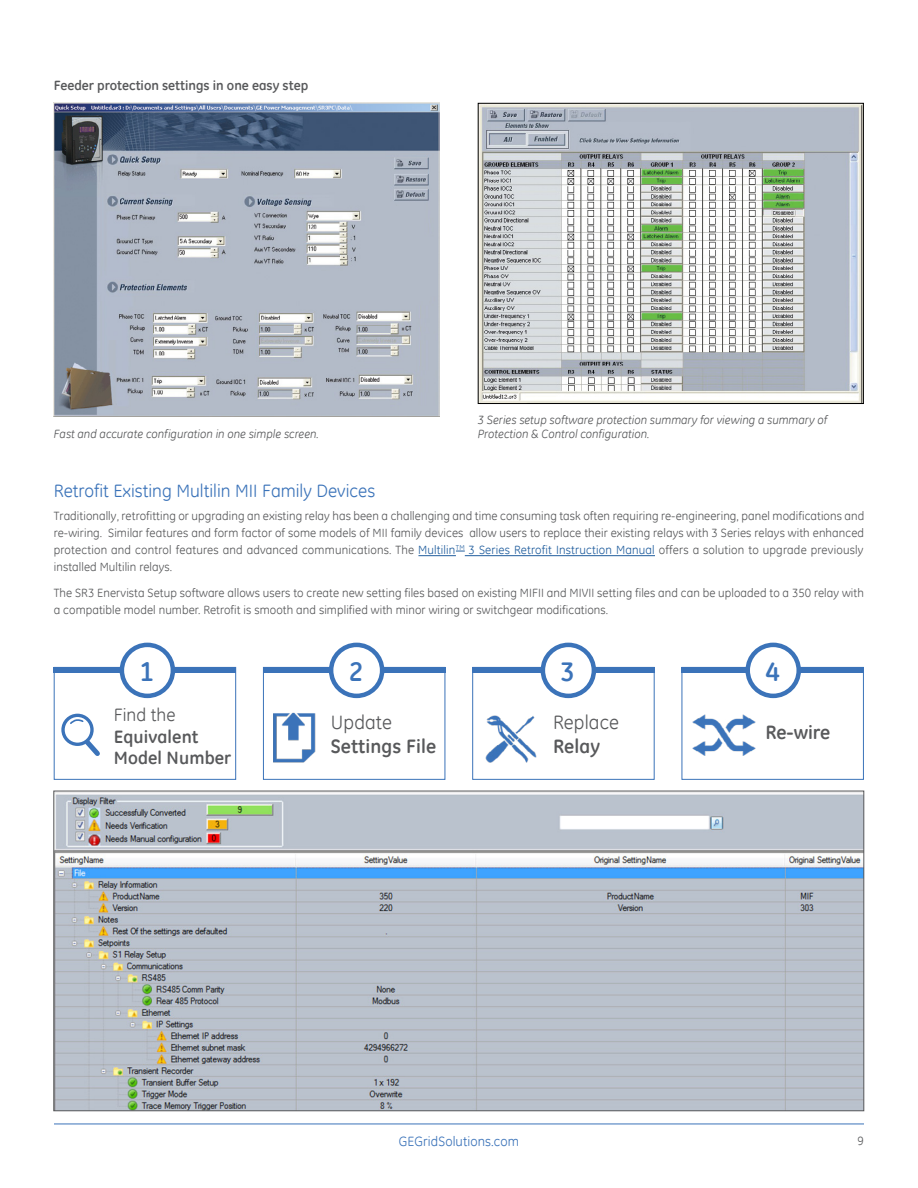
<style>
.page{position:relative;width:918px;height:1188px;background:#fff}
.page>*{position:absolute;margin:0;border:0;box-sizing:border-box;transform-origin:0 0}
.t1{font:700 27px "GE Inspira";color:#3b73b9}
.t2{font:700 19.5px "GE Inspira";letter-spacing:.005em;color:#58595b}
.t3{font:19.5px "GE Inspira";letter-spacing:.005em;color:#58595b}
.t4{font:18px "GE Inspira";color:#3b73b9}
.t5{font:700 18px/21.6px "GE Inspira";letter-spacing:.005em;color:#58595b}
.t6{font:18px "GE Inspira";letter-spacing:.005em;color:#58595b}
.t7{font:700 13.5px "GE Inspira";color:#58595b}
.t8{font:13.5px "GE Inspira";letter-spacing:.005em;color:#3b73b9}
.t9{font:12px/17.2px "GE Inspira";letter-spacing:.005em;color:#58595b;text-align:justify}
.t10{font:italic 12px/13.5px "GE Inspira";color:#58595b}
.s1{color:#215e9e}
</style>
<div class="page">
<hr style="left:54px;top:1124px;width:810px;height:1px;background:#3b73b9">
<img style="left:54px;top:103px;width:386px;height:314px">
<img style="left:480px;top:105px;width:382px;height:297px">
<div style="left:478px;top:103px;width:386px;height:301px;border:1px solid #000"></div>
<hr style="left:418px;top:555px;width:38px;height:1px;background:#215e9e">
<hr style="left:465px;top:555px;width:190px;height:1px;background:#215e9e">
<img style="left:56px;top:793px;width:806px;height:316px">
<div style="left:54px;top:667px;width:182px;height:6px;background:#3b73b9"></div>
<div style="left:263px;top:667px;width:182px;height:6px;background:#3b73b9"></div>
<div style="left:472px;top:667px;width:183px;height:6px;background:#3b73b9"></div>
<div style="left:682px;top:667px;width:182px;height:6px;background:#3b73b9"></div>
<img style="left:273px;top:712px;width:43px;height:51px">
<img style="left:485px;top:715px;width:52px;height:48px">
<div style="left:54px;top:667px;width:182px;height:113px;border:1px solid #3b73b9"></div>
<div style="left:263px;top:667px;width:182px;height:113px;border:1px solid #3b73b9"></div>
<div style="left:472px;top:667px;width:183px;height:113px;border:1px solid #3b73b9"></div>
<div style="left:682px;top:667px;width:182px;height:113px;border:1px solid #3b73b9"></div>
<div style="left:122px;top:645px;width:51px;height:51px;background:#fff;border-radius:50%"></div>
<div style="left:120px;top:643px;width:55px;height:55px;border:4px solid #3b73b9;border-radius:50%"></div>
<div style="left:331px;top:645px;width:51px;height:51px;background:#fff;border-radius:50%"></div>
<div style="left:329px;top:643px;width:55px;height:55px;border:4px solid #3b73b9;border-radius:50%"></div>
<div style="left:543px;top:645px;width:51px;height:51px;background:#fff;border-radius:50%"></div>
<div style="left:541px;top:643px;width:55px;height:55px;border:4px solid #3b73b9;border-radius:50%"></div>
<div style="left:748px;top:645px;width:51px;height:51px;background:#fff;border-radius:50%"></div>
<div style="left:745px;top:643px;width:56px;height:55px;border:4px solid #3b73b9;border-radius:50%"></div>
<div style="left:61px;top:714px;width:33px;height:32px;border:3px solid #3b73b9;border-radius:50%"></div>
<svg style="left:80px;top:735px;width:20px;height:21px"></svg>
<svg style="left:69px;top:718px;width:16px;height:6px"></svg>
<img style="left:692px;top:714px;width:64px;height:42px">
<p class="t7" style="left:54px;top:77px;width:256px">Feeder protection settings in one easy step</p>
<p class="t10" style="left:54px;top:427px;width:267px">Fast and accurate configuration in one simple screen.</p>
<p class="t10" style="left:478px;top:413px;width:351px">3 Series setup software protection summary for viewing a summary of<br>Protection &amp; Control configuration.</p>
<h3 class="t4" style="left:54px;top:479px;width:323px">Retrofit Existing Multilin MII Family Devices</h3>
<p class="t9" style="left:54px;top:507px;width:812px">Traditionally, retrofitting or upgrading an existing relay has been a challenging and time consuming task often requiring re-engineering, panel modifications and re-wiring. Similar features and form factor of some models of MII family devices allow users to replace their existing relays with 3 Series relays with enhanced protection and control features and advanced communications. The <span class="s1">Multilin</span><sup>TM</sup> <span class="s1">3 Series Retrofit Instruction Manual</span> offers a solution to upgrade previously installed Multilin relays.</p>
<p class="t9" style="left:54px;top:584px;width:812px">The SR3 Enervista Setup software allows users to create new setting files based on existing MIFII and MIVII setting files and can be uploaded to a 350 relay with a compatible model number. Retrofit is smooth and simplified with minor wiring or switchgear modifications.</p>
<h1 class="t1" style="left:139px;top:654px;width:16px">1</h1>
<h1 class="t1" style="left:349px;top:654px;width:16px">2</h1>
<h1 class="t1" style="left:560px;top:654px;width:16px">3</h1>
<h1 class="t1" style="left:765px;top:654px;width:16px">4</h1>
<h3 class="t6" style="left:114px;top:703px;width:63px">Find the</h3>
<h3 class="t5" style="left:114px;top:725px;width:119px">Equivalent<br>Model Number</h3>
<h2 class="t3" style="left:331px;top:710px;width:63px">Update</h2>
<h2 class="t2" style="left:331px;top:733px;width:107px">Settings File</h2>
<h2 class="t3" style="left:553px;top:710px;width:68px">Replace</h2>
<h2 class="t2" style="left:553px;top:733px;width:49px">Relay</h2>
<h2 class="t2" style="left:766px;top:719px;width:66px">Re-wire</h2>
<p class="t8" style="left:399px;top:1132px;width:122px">GEGridSolutions.com</p>
<p class="t9" style="left:858px;top:1131px;width:8px">9</p>
</div>
